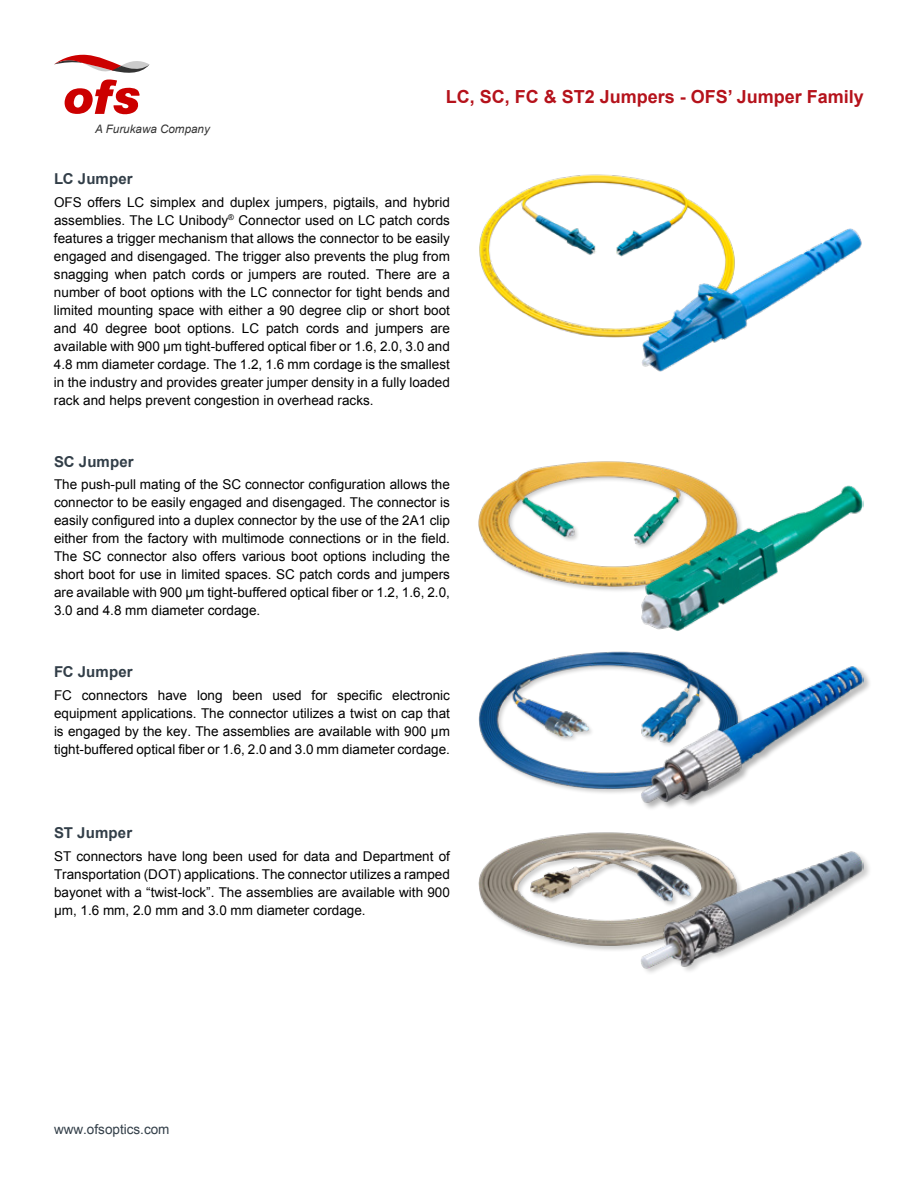
<style>
.page{position:relative;width:918px;height:1188px;background:#fff}
.page>*{position:absolute;margin:0;border:0;box-sizing:border-box;transform-origin:0 0}
.t1{font:700 18px "Arial";color:#b5121b}
.t2{font:700 15px "Arial";letter-spacing:.01em;color:#323e48}
.t3{font:13.5px/18px "Arial";color:#000;text-align:justify}
.t4{font:13.5px "Arial";color:#323e48}
.t5{font:italic 11.7px "Arial";color:#333}
</style>
<div class="page">
<div style="left:478px;top:461px;width:265px;height:133px;background:#000;opacity:.2"></div>
<img style="left:478px;top:461px;width:260px;height:126px">
<div style="left:478px;top:833px;width:265px;height:119px;background:#000;opacity:.2"></div>
<img style="left:478px;top:832px;width:260px;height:115px">
<div style="left:478px;top:651px;width:267px;height:145px;background:#000;opacity:.2"></div>
<img style="left:478px;top:651px;width:260px;height:139px">
<svg style="left:54px;top:54px;width:96px;height:61px"></svg>
<img style="left:639px;top:849px;width:225px;height:121px">
<img style="left:639px;top:484px;width:225px;height:147px">
<img style="left:479px;top:174px;width:242px;height:164px">
<div style="left:641px;top:666px;width:231px;height:145px;background:#000;opacity:.3"></div>
<img style="left:639px;top:664px;width:225px;height:140px">
<img style="left:639px;top:226px;width:223px;height:146px">
<h1 class="t1" style="left:446px;top:85px;width:420px">LC, SC, FC &amp; ST2 Jumpers - OFS’ Jumper Family</h1>
<p class="t5" style="left:95px;top:122px;width:116px">A Furukawa Company</p>
<p class="t2" style="left:54px;top:169px;width:80px">LC Jumper</p>
<p class="t3" style="left:54px;top:193px;width:398px">OFS offers LC simplex and duplex jumpers, pigtails, and hybrid assemblies. The LC Unibody<sup>®</sup> Connector used on LC patch cords features a trigger mechanism that allows the connector to be easily engaged and disengaged. The trigger also prevents the plug from snagging when patch cords or jumpers are routed. There are a number of boot options with the LC connector for tight bends and limited mounting space with either a 90 degree clip or short boot and 40 degree boot options. LC patch cords and jumpers are available with 900 μm tight-buffered optical fiber or 1.6, 2.0, 3.0 and 4.8 mm diameter cordage. The 1.2, 1.6 mm cordage is the smallest in the industry and provides greater jumper density in a fully loaded rack and helps prevent congestion in overhead racks.</p>
<p class="t2" style="left:54px;top:452px;width:81px">SC Jumper</p>
<p class="t3" style="left:54px;top:476px;width:397px">The push-pull mating of the SC connector configuration allows the connector to be easily engaged and disengaged. The connector is easily configured into a duplex connector by the use of the 2A1 clip either from the factory with multimode connections or in the field.<br>The SC connector also offers various boot options including the short boot for use in limited spaces. SC patch cords and jumpers are available with 900 µm tight-buffered optical fiber or 1.2, 1.6, 2.0, 3.0 and 4.8 mm diameter cordage.</p>
<p class="t2" style="left:54px;top:662px;width:80px">FC Jumper</p>
<p class="t3" style="left:54px;top:686px;width:398px">FC connectors have long been used for specific electronic equipment applications. The connector utilizes a twist on cap that is engaged by the key. The assemblies are available with 900 µm tight-buffered optical fiber or 1.6, 2.0 and 3.0 mm diameter cordage.</p>
<p class="t2" style="left:54px;top:823px;width:80px">ST Jumper</p>
<p class="t3" style="left:54px;top:847px;width:397px">ST connectors have long been used for data and Department of Transportation (DOT) applications. The connector utilizes a ramped bayonet with a “twist-lock”. The assemblies are available with 900 µm, 1.6 mm, 2.0 mm and 3.0 mm diameter cordage.</p>
<p class="t4" style="left:54px;top:1120px;width:117px">www.ofsoptics.com</p>
</div>
